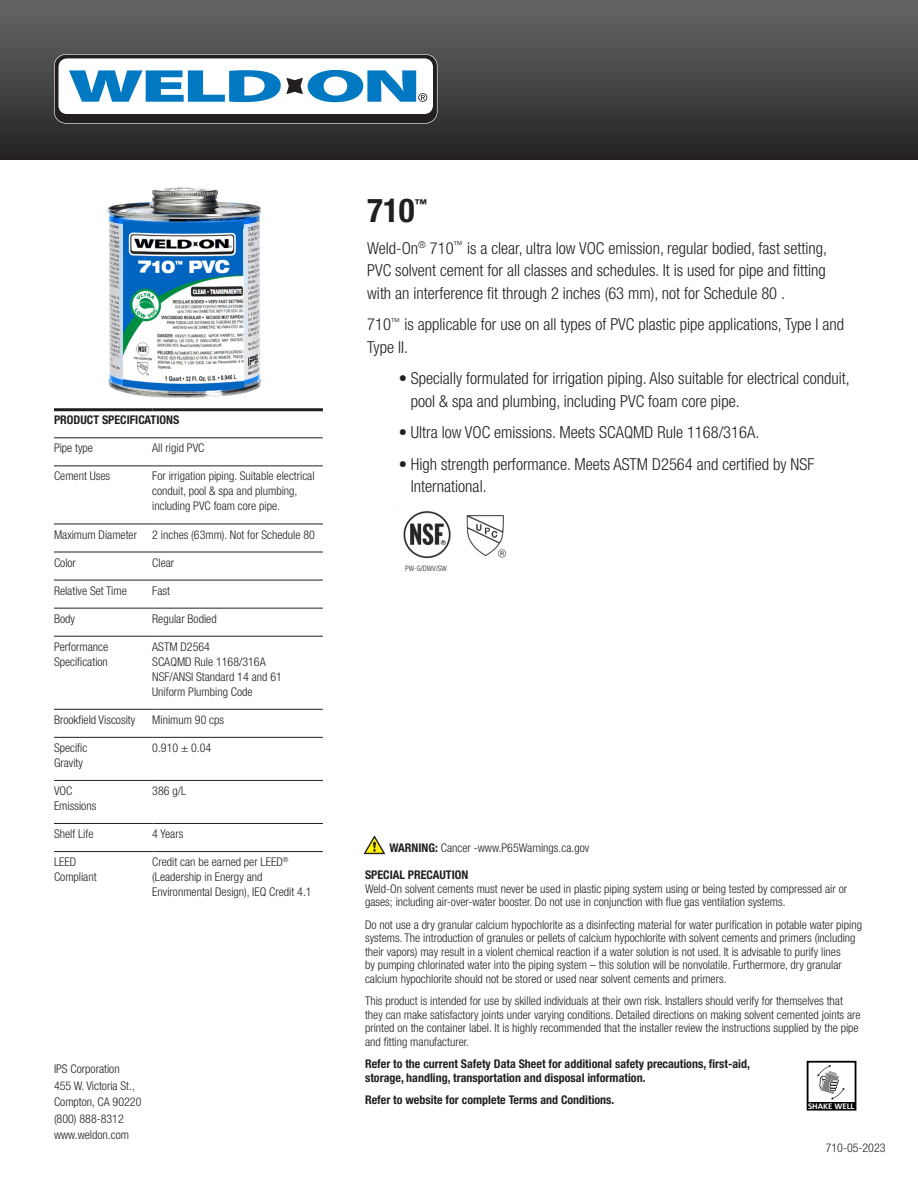
<style>
.page{position:relative;width:918px;height:1188px;background:#fff}
.page>*{position:absolute;margin:0;border:0;box-sizing:border-box;transform-origin:0 0}
.t1{font:700 condensed 33px "Helvetica Neue LT Pro";color:#231f20}
.t2{font:300 condensed 16.5px/22.5px "Helvetica Neue LT Pro";color:#231f20}
.t3{font:700 condensed 12.3px "Helvetica Neue LT Pro";color:#231f20}
.t4{font:300 condensed 12px/13.5px "Helvetica Neue LT Pro";color:#231f20}
.t5{font:700 condensed 12px/13.5px "Helvetica Neue LT Pro";color:#231f20}
.t6{font:700 8.85px "Calibri";color:#fff}
.t7{font:300 condensed 7.5px "Helvetica Neue LT Pro";color:#231f20}
.s1{font-weight:700}
</style>
<div class="page">
<div style="left:0;top:0;width:918px;height:159px;background:linear-gradient(to bottom,#66686a,#252323)"></div>
<svg style="left:54px;top:54px;width:384px;height:70px"></svg>
<hr style="left:54px;top:408px;width:98px;height:3px;background:#231f20">
<hr style="left:152px;top:408px;width:171px;height:3px;background:#231f20">
<hr style="left:54px;top:437px;width:98px;height:1px;background:#231f20">
<hr style="left:152px;top:437px;width:171px;height:1px;background:#231f20">
<hr style="left:54px;top:466px;width:98px;height:1px;background:#231f20">
<hr style="left:152px;top:466px;width:171px;height:1px;background:#231f20">
<hr style="left:54px;top:524px;width:98px;height:1px;background:#231f20">
<hr style="left:152px;top:524px;width:171px;height:1px;background:#231f20">
<hr style="left:54px;top:552px;width:98px;height:1px;background:#231f20">
<hr style="left:152px;top:552px;width:171px;height:1px;background:#231f20">
<hr style="left:54px;top:580px;width:98px;height:1px;background:#231f20">
<hr style="left:152px;top:580px;width:171px;height:1px;background:#231f20">
<hr style="left:54px;top:608px;width:98px;height:1px;background:#231f20">
<hr style="left:152px;top:608px;width:171px;height:1px;background:#231f20">
<hr style="left:54px;top:636px;width:98px;height:1px;background:#231f20">
<hr style="left:152px;top:636px;width:171px;height:1px;background:#231f20">
<hr style="left:54px;top:709px;width:98px;height:1px;background:#231f20">
<hr style="left:152px;top:709px;width:171px;height:1px;background:#231f20">
<hr style="left:54px;top:737px;width:98px;height:1px;background:#231f20">
<hr style="left:152px;top:737px;width:171px;height:1px;background:#231f20">
<hr style="left:54px;top:780px;width:98px;height:1px;background:#231f20">
<hr style="left:152px;top:780px;width:171px;height:1px;background:#231f20">
<hr style="left:54px;top:823px;width:98px;height:1px;background:#231f20">
<hr style="left:152px;top:823px;width:171px;height:1px;background:#231f20">
<hr style="left:54px;top:851px;width:98px;height:1px;background:#231f20">
<hr style="left:152px;top:851px;width:171px;height:1px;background:#231f20">
<img style="left:403px;top:511px;width:48px;height:48px">
<img style="left:466px;top:515px;width:41px;height:43px">
<svg style="left:364px;top:836px;width:21px;height:18px"></svg>
<div style="left:807px;top:1061px;width:49px;height:50px;border:2px solid #000"></div>
<svg style="left:818px;top:1065px;width:26px;height:34px"></svg>
<div style="left:808px;top:1102px;width:47px;height:8px;background:#000"></div>
<img style="left:107px;top:187px;width:155px;height:211px">
<p class="t5" style="left:54px;top:413px;width:127px">PRODUCT SPECIFICATIONS</p>
<p class="t4" style="left:54px;top:441px;width:41px">Pipe type</p>
<p class="t4" style="left:152px;top:441px;width:54px">All rigid PVC</p>
<p class="t4" style="left:54px;top:469px;width:58px">Cement Uses</p>
<p class="t4" style="left:152px;top:469px;width:164px;line-height:15px">For irrigation piping. Suitable electrical conduit, pool &amp; spa and plumbing, including PVC foam core pipe.</p>
<p class="t4" style="left:54px;top:527px;width:85px">Maximum Diameter</p>
<p class="t4" style="left:152px;top:527px;width:164px">2 inches (63mm). Not for Schedule 80</p>
<p class="t4" style="left:54px;top:555px;width:23px">Color</p>
<p class="t4" style="left:152px;top:555px;width:23px">Clear</p>
<p class="t4" style="left:54px;top:584px;width:74px">Relative Set Time</p>
<p class="t4" style="left:152px;top:584px;width:19px">Fast</p>
<p class="t4" style="left:54px;top:612px;width:22px">Body</p>
<p class="t4" style="left:152px;top:612px;width:66px">Regular Bodied</p>
<p class="t4" style="left:54px;top:639px;width:56px;line-height:15px">Performance<br>Specification</p>
<p class="t4" style="left:152px;top:640px;width:59px">ASTM D2564</p>
<p class="t4" style="left:152px;top:655px;width:115px">SCAQMD Rule 1168/316A</p>
<p class="t4" style="left:152px;top:670px;width:131px">NSF/ANSI Standard 14 and 61</p>
<p class="t4" style="left:152px;top:685px;width:102px">Uniform Plumbing Code</p>
<p class="t4" style="left:54px;top:713px;width:83px">Brookfield Viscosity</p>
<p class="t4" style="left:152px;top:713px;width:73px">Minimum 90 cps</p>
<p class="t4" style="left:54px;top:740px;width:35px;line-height:15px">Specific<br>Gravity</p>
<p class="t4" style="left:152px;top:741px;width:61px">0.910 ± 0.04</p>
<p class="t4" style="left:54px;top:783px;width:44px;line-height:15px">VOC<br>Emissions</p>
<p class="t4" style="left:152px;top:784px;width:35px">386 g/L</p>
<p class="t4" style="left:54px;top:827px;width:41px">Shelf Life</p>
<p class="t4" style="left:152px;top:827px;width:33px">4 Years</p>
<p class="t4" style="left:54px;top:854px;width:44px;line-height:15px">LEED<br>Compliant</p>
<p class="t4" style="left:152px;top:854px;width:161px;line-height:15px">Credit can be earned per LEED<sup>® </sup>(Leadership in Energy and<br>Environmental Design), IEQ Credit 4.1</p>
<p class="t4" style="left:54px;top:1061px;width:82px;line-height:16.5px">IPS Corporation<br>455 W. Victoria St.,</p>
<p class="t4" style="left:54px;top:1095px;width:89px">Compton, CA 90220</p>
<p class="t4" style="left:54px;top:1112px;width:71px">(800) 888-8312</p>
<p class="t4" style="left:54px;top:1128px;width:77px">www.weldon.com</p>
<p class="t1" style="left:367px;top:191px;width:49px">710</p>
<p class="t3" style="left:415px;top:196px;width:14px">™</p>
<p class="t2" style="left:367px;top:237px;width:461px;text-align:justify">Weld-On<sup>®</sup> 710<sup>™</sup> is a clear, ultra low VOC emission, regular bodied, fast setting, PVC solvent cement for all classes and schedules. It is used for pipe and fitting with an interference fit through 2 inches (63 mm), not for Schedule 80 .</p>
<p class="t2" style="left:367px;top:313px;width:479px">710<sup>™</sup> is applicable for use on all types of PVC plastic pipe applications, Type I and<br>Type II.</p>
<p class="t2" style="left:411px;top:367px;width:441px;text-indent:-12px">• Specially formulated for irrigation piping. Also suitable for electrical conduit, pool &amp; spa and plumbing, including PVC foam core pipe.</p>
<p class="t2" style="left:399px;top:421px;width:362px">• Ultra low VOC emissions. Meets SCAQMD Rule 1168/316A.</p>
<p class="t2" style="left:411px;top:453px;width:405px;text-indent:-12px">• High strength performance. Meets ASTM D2564 and certified by NSF<br>International.</p>
<p class="t7" style="left:405px;top:564px;width:43px">PW-G/DWV/SW</p>
<p class="t4" style="left:389px;top:841px;width:201px"><span class="s1">WARNING:</span> Cancer -www.P65Warnings.ca.gov</p>
<p class="t4" style="left:365px;top:868px;width:484px"><span class="s1">SPECIAL PRECAUTION<br></span>Weld-On solvent cements must never be used in plastic piping system using or being tested by compressed air or gases; including air-over-water booster. Do not use in conjunction with flue gas ventilation systems.</p>
<p class="t4" style="left:365px;top:917px;width:498px">Do not use a dry granular calcium hypochlorite as a disinfecting material for water purification in potable water piping systems. The introduction of granules or pellets of calcium hypochlorite with solvent cements and primers (including their vapors) may result in a violent chemical reaction if a water solution is not used. It is advisable to purify lines<br>by pumping chlorinated water into the piping system – this solution will be nonvolatile. Furthermore, dry granular calcium hypochlorite should not be stored or used near solvent cements and primers.</p>
<p class="t4" style="left:365px;top:994px;width:497px">This product is intended for use by skilled individuals at their own risk. Installers should verify for themselves that they can make satisfactory joints under varying conditions. Detailed directions on making solvent cemented joints are printed on the container label. It is highly recommended that the installer review the instructions supplied by the pipe and fitting manufacturer.</p>
<p class="t5" style="left:365px;top:1057px;width:386px">Refer to the current Safety Data Sheet for additional safety precautions, first-aid, storage, handling, transportation and disposal information.</p>
<p class="t5" style="left:365px;top:1093px;width:251px">Refer to website for complete Terms and Conditions.</p>
<p class="t6" style="left:808px;top:1100px;width:48px">SHAKE WELL</p>
<p class="t4" style="left:826px;top:1141px;width:61px">710-05-2023</p>
</div>
